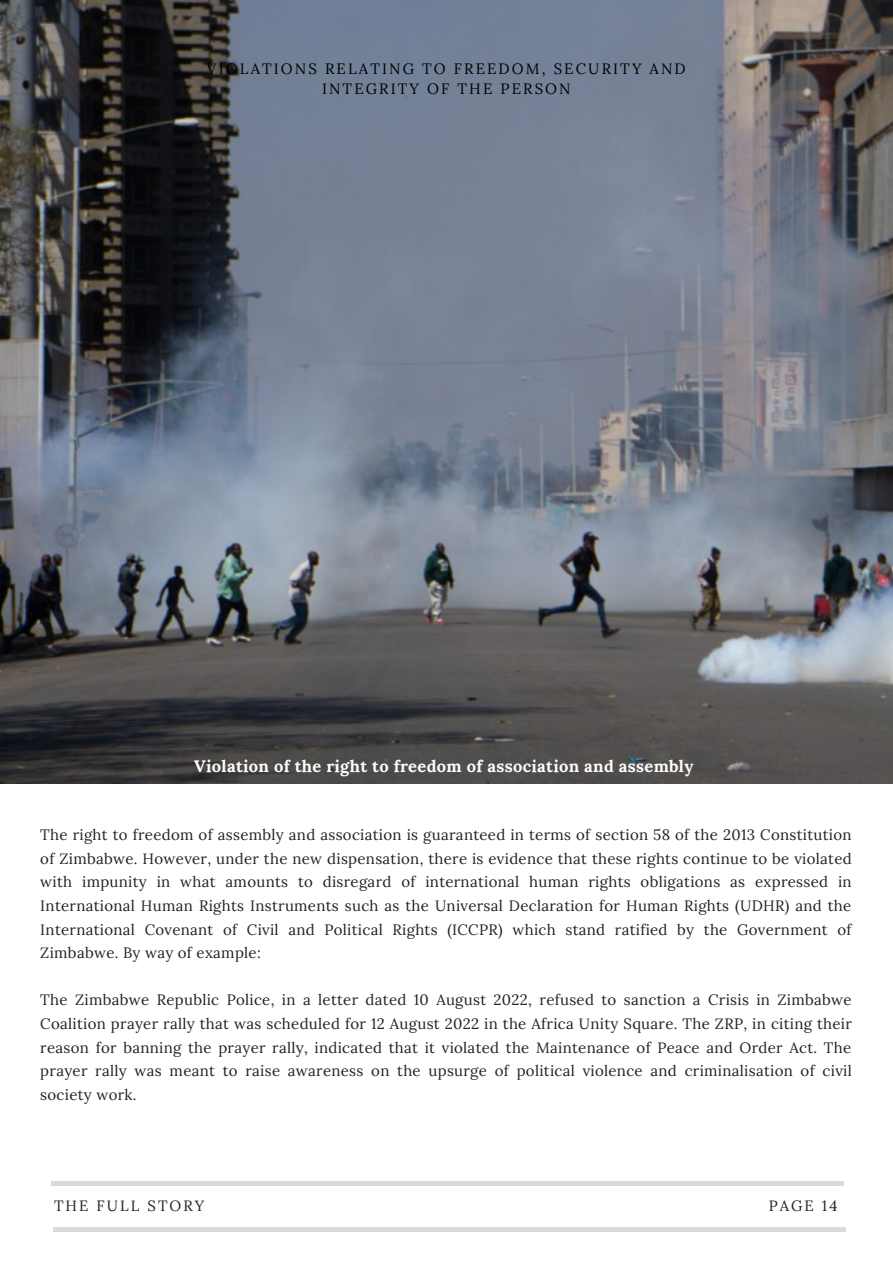
<style>
.page{position:relative;width:893px;height:1264px;background:#fff}
.page>*{position:absolute;margin:0;border:0;box-sizing:border-box;transform-origin:0 0}
.t1{font:700 16.5px "Lora";letter-spacing:.02em;color:#fefefe}
.t2{font:15px/23.5px "Lora";letter-spacing:.02em;color:#222;text-align:justify}
.t3{font:15px/20.2px "Lora";letter-spacing:.14em;color:#000;text-align:center}
.t4{font:14.85px "Lora";letter-spacing:.14em;color:#222}
</style>
<div class="page">
<hr style="left:51px;top:1181px;width:793px;height:4px;background:#dadada">
<hr style="left:53px;top:1227px;width:792px;height:3px;background:#000">
<img style="left:0;top:0;width:892px;height:783px">
<p class="t3" style="left:207px;top:58px;width:480px">VIOLATIONS RELATING TO FREEDOM, SECURITY AND<br>INTEGRITY OF THE PERSON</p>
<p class="t1" style="left:194px;top:755px;width:500px">Violation of the right to freedom of association and assembly</p>
<p class="t2" style="left:40px;top:822px;width:812px">The right to freedom of assembly and association is guaranteed in terms of section 58 of the 2013 Constitution of Zimbabwe. However, under the new dispensation, there is evidence that these rights continue to be violated with impunity in what amounts to disregard of international human rights obligations as expressed in International Human Rights Instruments such as the Universal Declaration for Human Rights (UDHR) and the International Covenant of Civil and Political Rights (ICCPR) which stand ratified by the Government of Zimbabwe. By way of example:</p>
<p class="t2" style="left:40px;top:988px;width:813px">The Zimbabwe Republic Police, in a letter dated 10 August 2022, refused to sanction a Crisis in Zimbabwe Coalition prayer rally that was scheduled for 12 August 2022 in the Africa Unity Square. The ZRP, in citing their reason for banning the prayer rally, indicated that it violated the Maintenance of Peace and Order Act. The prayer rally was meant to raise awareness on the upsurge of political violence and criminalisation of civil society work.</p>
<p class="t4" style="left:54px;top:1195px;width:152px">THE FULL STORY</p>
<p class="t4" style="left:768px;top:1195px;width:70px">PAGE 14</p>
</div>
